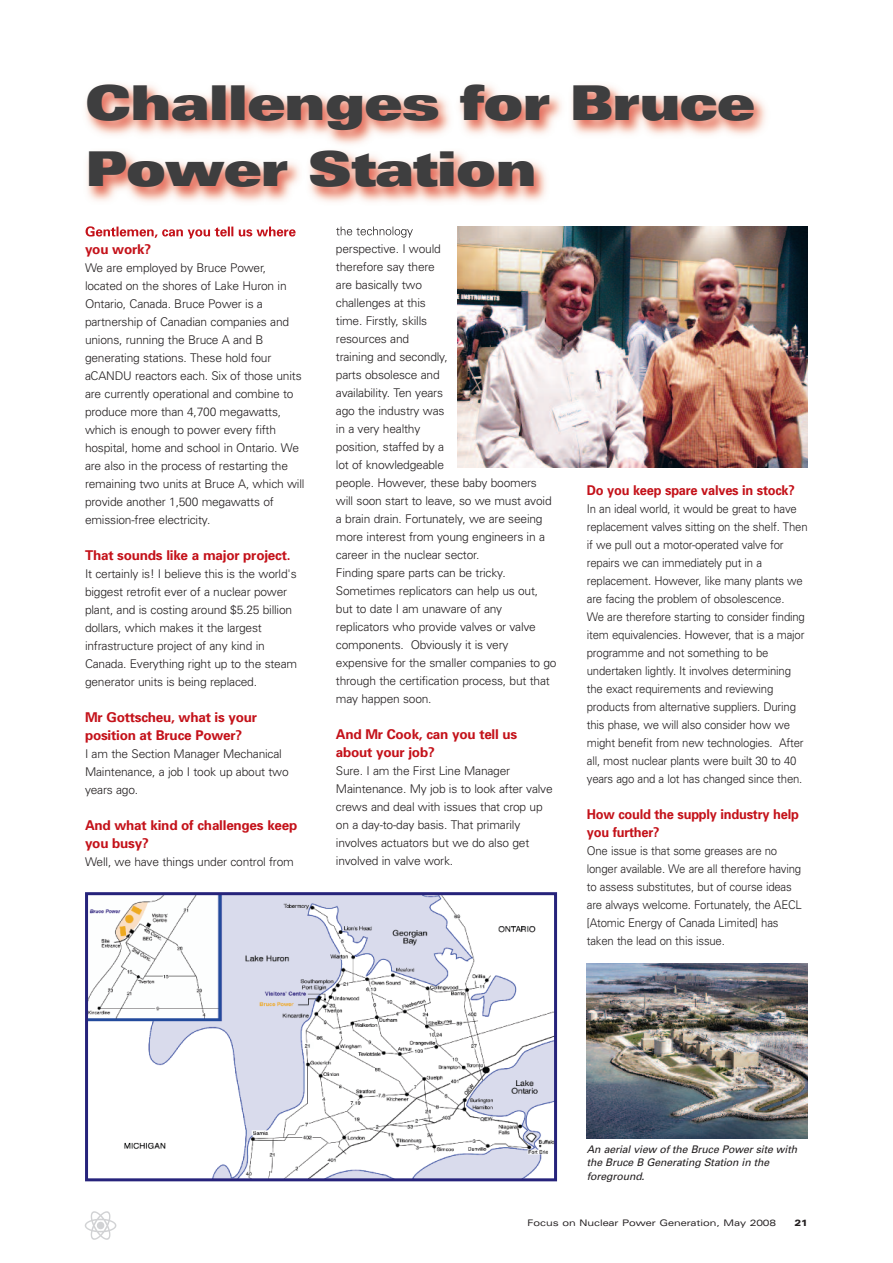
<style>
.page{position:relative;width:893px;height:1263px;background:#fff}
.page>*{position:absolute;margin:0;border:0;box-sizing:border-box;transform-origin:0 0}
.t1{font:900 expanded 48px/66px "Univers";letter-spacing:-.025em;color:#3e3e3f;scale:.95 1}
.t2{font:700 13.5px/18px "Univers";letter-spacing:-.015em;color:#c4121a}
.t3{font:700 13.5px/18px "Univers";letter-spacing:-.015em;color:#c4121a;scale:.95 1}
.t4{font:300 12px/18px "Univers";letter-spacing:-.015em;color:#231f20}
.t5{font:300 12px/18px "Univers";letter-spacing:-.015em;color:#231f20;scale:.95 1}
.t6{font:italic 10.5px/13.5px "Univers";letter-spacing:-.01em;color:#231f20}
.t7{font:expanded 9px "Univers";color:#231f20}
.t8{font:900 expanded 9px "Univers";color:#231f20}
</style>
<div class="page">
<img style="left:85px;top:1211px;width:32px;height:29px">
<img style="left:457px;top:238px;width:351px;height:230px">
<img style="left:85px;top:84px;width:681px;height:153px">
<img style="left:86px;top:226px;width:116px;height:12px">
<img style="left:336px;top:227px;width:77px;height:11px">
<img style="left:457px;top:226px;width:351px;height:12px">
<img style="left:89px;top:896px;width:464px;height:281px">
<div style="left:85px;top:892px;width:472px;height:289px;border:3px solid #26237b"></div>
<img style="left:587px;top:964px;width:221px;height:174px">
<h1 class="t1" style="left:85px;top:74px;width:707px">Challenges for Bruce<br>Power Station</h1>
<p class="t2" style="left:85px;top:242px;width:68px">you work?</p>
<p class="t4" style="left:85px;top:260px;width:221px">We are employed by Bruce Power, located on the shores of Lake Huron in Ontario, Canada. Bruce Power is a partnership of Canadian companies and unions, running the Bruce A and B generating stations. These hold four aCANDU reactors each. Six of those units are currently operational and combine to produce more than 4,700 megawatts, which is enough to power every fifth hospital, home and school in Ontario. We are also in the process of restarting the remaining two units at Bruce A, which will provide another 1,500 megawatts of emission-free electricity.</p>
<p class="t2" style="left:85px;top:548px;width:207px">That sounds like a major project.</p>
<p class="t4" style="left:85px;top:566px;width:214px">It certainly is! I believe this is the world's biggest retrofit ever of a nuclear power plant, and is costing around $5.25 billion dollars, which makes it the largest infrastructure project of any kind in Canada. Everything right up to the steam generator units is being replaced.</p>
<p class="t2" style="left:85px;top:710px;width:174px">Mr Gottscheu, what is your position at Bruce Power?</p>
<p class="t4" style="left:85px;top:746px;width:205px">I am the Section Manager Mechanical<br>Maintenance, a job I took up about two years ago.</p>
<p class="t2" style="left:85px;top:818px;width:214px">And what kind of challenges keep you busy?</p>
<p class="t4" style="left:85px;top:854px;width:210px">Well, we have things under control from</p>
<p class="t4" style="left:336px;top:241px;width:222px">perspective. I would<br>therefore say there<br>are basically two<br>challenges at this<br>time. Firstly, skills<br>resources and<br>training and secondly,<br>parts obsolesce and<br>availability. Ten years<br>ago the industry was<br>in a very healthy<br>position, staffed by a<br>lot of knowledgeable<br>people. However, these baby boomers will soon start to leave, so we must avoid a brain drain. Fortunately, we are seeing more interest from young engineers in a career in the nuclear sector.<br>Finding spare parts can be tricky.<br>Sometimes replicators can help us out, but to date I am unaware of any replicators who provide valves or valve components. Obviously it is very expensive for the smaller companies to go through the certification process, but that may happen soon.</p>
<p class="t2" style="left:336px;top:727px;width:183px">And Mr Cook, can you tell us about your job?</p>
<p class="t4" style="left:336px;top:763px;width:218px">Sure. I am the First Line Manager Maintenance. My job is to look after valve crews and deal with issues that crop up on a day-to-day basis. That primarily involves actuators but we do also get involved in valve work.</p>
<p class="t3" style="left:587px;top:482px;width:221px">Do you keep spare valves in stock?</p>
<p class="t5" style="left:587px;top:500px;width:234px">In an ideal world, it would be great to have replacement valves sitting on the shelf. Then if we pull out a motor-operated valve for repairs we can immediately put in a replacement. However, like many plants we are facing the problem of obsolescence.<br>We are therefore starting to consider finding item equivalencies. However, that is a major programme and not something to be undertaken lightly. It involves determining the exact requirements and reviewing products from alternative suppliers. During this phase, we will also consider how we might benefit from new technologies. After all, most nuclear plants were built 30 to 40 years ago and a lot has changed since then.</p>
<p class="t3" style="left:587px;top:806px;width:225px">How could the supply industry help you further?</p>
<p class="t5" style="left:587px;top:842px;width:228px">One issue is that some greases are no longer available. We are all therefore having to assess substitutes, but of course ideas are always welcome. Fortunately, the AECL [Atomic Energy of Canada Limited] has taken the lead on this issue.</p>
<p class="t6" style="left:587px;top:1143px;width:212px">An aerial view of the Bruce Power site with the Bruce B Generating Station in the foreground.</p>
<p class="t7" style="left:528px;top:1219px;width:250px">Focus on Nuclear Power Generation, May 2008</p>
<p class="t8" style="left:795px;top:1219px;width:15px">21</p>
</div>
